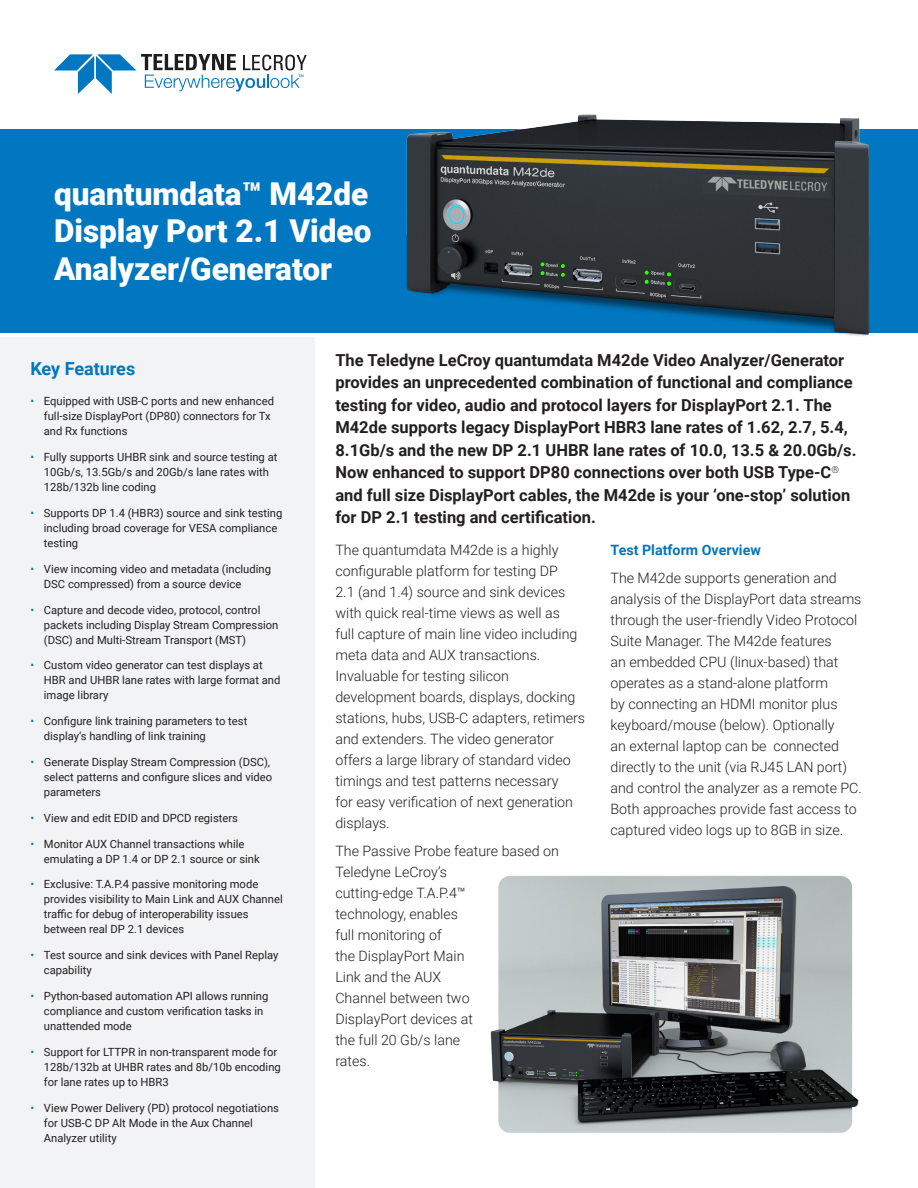
<style>
.page{position:relative;width:918px;height:1188px;background:#fff}
.page>*{position:absolute;margin:0;border:0;box-sizing:border-box;transform-origin:0 0}
.t1{font:900 31.5px/37.8px "Roboto";color:#fff;text-align:justify}
.t2{font:700 18px "Roboto";color:#0077c0}
.t3{font:700 16.5px/22.5px "Roboto";color:#231f20}
.t4{font:300 14.25px/21px "Roboto";color:#231f20}
.t5{font:700 14.25px "Roboto";color:#0077c0}
.t6{font:11.25px/15px "Roboto";color:#231f20}
.s1{color:#0077c0}
</style>
<div class="page">
<div style="left:0;top:130px;width:918px;height:203px;background:#0077c0"></div>
<div style="left:0;top:337px;width:315px;height:851px;background:#f2f3f4"></div>
<svg style="left:54px;top:54px;width:253px;height:40px"></svg>
<img style="left:392px;top:114px;width:490px;height:222px">
<img style="left:490px;top:875px;width:369px;height:258px">
<p class="t1" style="left:54px;top:173px;width:319px">quantumdata™ M42de Display Port 2.1 Video Analyzer/Generator</p>
<p class="t2" style="left:30px;top:356px;width:106px">Key Features</p>
<p class="t6" style="left:44px;top:393px;width:232px;text-indent:-14px"><span class="s1">•</span> Equipped with USB-C ports and new enhanced full-size DisplayPort (DP80) connectors for Tx and Rx functions</p>
<p class="t6" style="left:44px;top:449px;width:235px;text-indent:-14px"><span class="s1">•</span> Fully supports UHBR sink and source testing at<br>10Gb/s, 13.5Gb/s and 20Gb/s lane rates with<br>128b/132b line coding</p>
<p class="t6" style="left:44px;top:505px;width:240px;text-indent:-14px"><span class="s1">•</span> Supports DP 1.4 (HBR3) source and sink testing including broad coverage for VESA compliance testing</p>
<p class="t6" style="left:44px;top:561px;width:229px;text-indent:-14px"><span class="s1">•</span> View incoming video and metadata (including<br>DSC compressed) from a source device</p>
<p class="t6" style="left:44px;top:602px;width:236px;text-indent:-14px"><span class="s1">•</span> Capture and decode video, protocol, control packets including Display Stream Compression (DSC) and Multi-Stream Transport (MST)</p>
<p class="t6" style="left:44px;top:657px;width:238px;text-indent:-14px"><span class="s1">•</span> Custom video generator can test displays at<br>HBR and UHBR lane rates with large format and image library</p>
<p class="t6" style="left:44px;top:713px;width:205px;text-indent:-14px"><span class="s1">•</span> Configure link training parameters to test display’s handling of link training</p>
<p class="t6" style="left:44px;top:754px;width:230px;text-indent:-14px"><span class="s1">•</span> Generate Display Stream Compression (DSC), select patterns and configure slices and video parameters</p>
<p class="t6" style="left:30px;top:810px;width:209px"><span class="s1">•</span> View and edit EDID and DPCD registers</p>
<p class="t6" style="left:44px;top:836px;width:217px;text-indent:-14px"><span class="s1">•</span> Monitor AUX Channel transactions while emulating a DP 1.4 or DP 2.1 source or sink</p>
<p class="t6" style="left:44px;top:876px;width:240px;text-indent:-14px"><span class="s1">•</span> Exclusive: T.A.P.4 passive monitoring mode provides visibility to Main Link and AUX Channel traffic for debug of interoperability issues between real DP 2.1 devices</p>
<p class="t6" style="left:44px;top:947px;width:236px;text-indent:-14px"><span class="s1">•</span> Test source and sink devices with Panel Replay capability</p>
<p class="t6" style="left:44px;top:988px;width:226px;text-indent:-14px"><span class="s1">•</span> Python-based automation API allows running compliance and custom verification tasks in unattended mode</p>
<p class="t6" style="left:44px;top:1044px;width:239px;text-indent:-14px"><span class="s1">•</span> Support for LTTPR in non-transparent mode for<br>128b/132b at UHBR rates and 8b/10b encoding for lane rates up to HBR3</p>
<p class="t6" style="left:44px;top:1100px;width:237px;text-indent:-14px"><span class="s1">•</span> View Power Delivery (PD) protocol negotiations for USB-C DP Alt Mode in the Aux Channel<br>Analyzer utility</p>
<p class="t3" style="left:335px;top:348px;width:523px">The Teledyne LeCroy quantumdata M42de Video Analyzer/Generator provides an unprecedented combination of functional and compliance testing for video, audio and protocol layers for DisplayPort 2.1. The M42de supports legacy DisplayPort HBR3 lane rates of 1.62, 2.7, 5.4, 8.1Gb/s and the new DP 2.1 UHBR lane rates of 10.0, 13.5 &amp; 20.0Gb/s.<br>Now enhanced to support DP80 connections over both USB Type-C<sup>® </sup>and full size DisplayPort cables, the M42de is your ‘one-stop’ solution for DP 2.1 testing and certification.</p>
<p class="t4" style="left:335px;top:539px;width:251px">The quantumdata M42de is a highly configurable platform for testing DP<br>2.1 (and 1.4) source and sink devices with quick real-time views as well as<br>full capture of main line video including meta data and AUX transactions.<br>Invaluable for testing silicon development boards, displays, docking stations, hubs, USB-C adapters, retimers and extenders. The video generator offers a large library of standard video timings and test patterns necessary<br>for easy verification of next generation displays.</p>
<p class="t4" style="left:335px;top:840px;width:225px">The Passive Probe feature based on<br>Teledyne LeCroy’s<br>cutting-edge T.A.P.4™<br>technology, enables<br>full monitoring of<br>the DisplayPort Main<br>Link and the AUX<br>Channel between two<br>DisplayPort devices at<br>the full 20 Gb/s lane<br>rates.</p>
<p class="t5" style="left:610px;top:540px;width:152px">Test Platform Overview</p>
<p class="t4" style="left:610px;top:567px;width:253px">The M42de supports generation and analysis of the DisplayPort data streams through the user-friendly Video Protocol Suite Manager. The M42de features<br>an embedded CPU (linux-based) that operates as a stand-alone platform<br>by connecting an HDMI monitor plus keyboard/mouse (below). Optionally<br>an external laptop can be connected directly to the unit (via RJ45 LAN port) and control the analyzer as a remote PC.<br>Both approaches provide fast access to captured video logs up to 8GB in size.</p>
</div>
